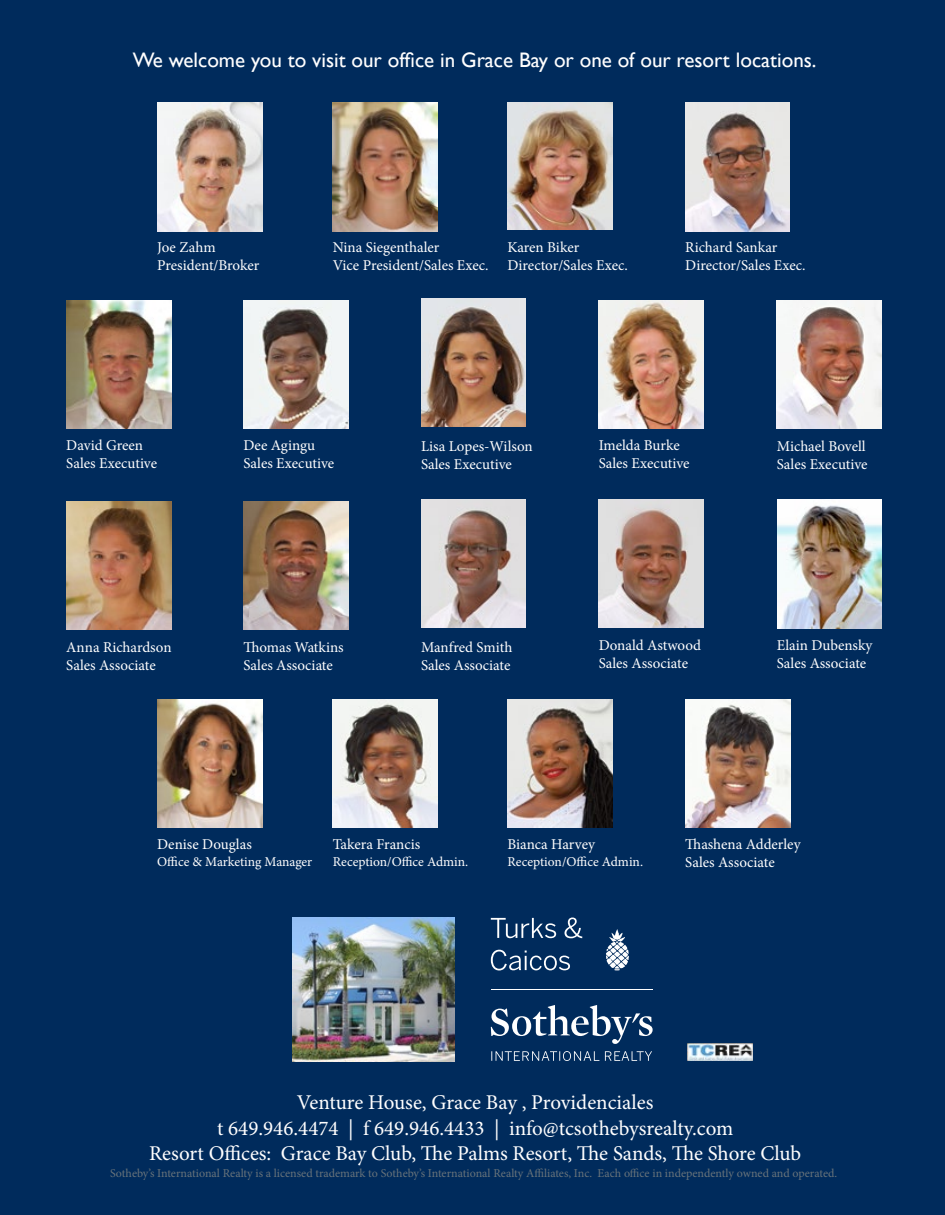
<style>
.page{position:relative;width:945px;height:1215px;background:#002b5c}
.page>*{position:absolute;margin:0;border:0;box-sizing:border-box;transform-origin:0 0}
.t1{font:21px/25.2px "Minion Pro";color:#fff;text-align:center}
.t2{font:21px "Gill Sans";color:#fff}
.t3{font:15px/18px "Minion Pro";color:#fff}
.t4{font:13.5px "Minion Pro";color:#fff}
.t5{font:12px "Minion Pro";color:#68737a}
</style>
<div class="page">
<img style="left:777px;top:300px;width:105px;height:129px">
<img style="left:508px;top:699px;width:104px;height:129px">
<img style="left:157px;top:699px;width:105px;height:129px">
<img style="left:333px;top:699px;width:105px;height:129px">
<img style="left:685px;top:699px;width:105px;height:128px">
<img style="left:66px;top:300px;width:105px;height:128px">
<img style="left:243px;top:300px;width:105px;height:128px">
<img style="left:421px;top:299px;width:105px;height:128px">
<img style="left:599px;top:300px;width:105px;height:128px">
<img style="left:508px;top:103px;width:104px;height:127px">
<img style="left:685px;top:103px;width:105px;height:128px">
<img style="left:333px;top:103px;width:105px;height:128px">
<img style="left:157px;top:103px;width:105px;height:128px">
<hr style="left:491px;top:989px;width:162px;height:1px;background:#fff">
<svg style="left:491px;top:1005px;width:162px;height:39px"></svg>
<svg style="left:491px;top:1051px;width:161px;height:10px"></svg>
<svg style="left:491px;top:918px;width:65px;height:20px"></svg>
<svg style="left:565px;top:918px;width:17px;height:20px"></svg>
<svg style="left:491px;top:950px;width:79px;height:20px"></svg>
<svg style="left:606px;top:929px;width:23px;height:42px"></svg>
<img style="left:292px;top:918px;width:162px;height:143px">
<img style="left:66px;top:501px;width:105px;height:128px">
<img style="left:421px;top:500px;width:105px;height:128px">
<img style="left:243px;top:501px;width:105px;height:129px">
<img style="left:599px;top:500px;width:105px;height:128px">
<img style="left:687px;top:1044px;width:65px;height:17px">
<img style="left:777px;top:500px;width:105px;height:128px">
<h1 class="t2" style="left:133px;top:47px;width:685px">We welcome you to visit our office in Grace Bay or one of our resort locations.</h1>
<p class="t3" style="left:157px;top:238px;width:104px">Joe Zahm<br>President/Broker</p>
<p class="t3" style="left:333px;top:238px;width:157px">Nina Siegenthaler<br>Vice President/Sales Exec.</p>
<p class="t3" style="left:508px;top:238px;width:122px">Karen Biker<br>Director/Sales Exec.</p>
<p class="t3" style="left:685px;top:238px;width:122px">Richard Sankar<br>Director/Sales Exec.</p>
<p class="t3" style="left:66px;top:436px;width:92px">David Green<br>Sales Executive</p>
<p class="t3" style="left:243px;top:436px;width:92px">Dee Agingu<br>Sales Executive</p>
<p class="t3" style="left:421px;top:437px;width:113px">Lisa Lopes-Wilson<br>Sales Executive</p>
<p class="t3" style="left:599px;top:436px;width:92px">Imelda Burke<br>Sales Executive</p>
<p class="t3" style="left:777px;top:437px;width:92px">Michael Bovell<br>Sales Executive</p>
<p class="t3" style="left:66px;top:638px;width:107px">Anna Richardson<br>Sales Associate</p>
<p class="t3" style="left:599px;top:637px;width:104px">Donald Astwood<br>Sales Associate</p>
<p class="t3" style="left:777px;top:637px;width:97px">Elain Dubensky<br>Sales Associate</p>
<p class="t3" style="left:243px;top:638px;width:102px">Thomas Watkins<br>Sales Associate</p>
<p class="t3" style="left:421px;top:638px;width:93px">Manfred Smith<br>Sales Associate</p>
<p class="t3" style="left:157px;top:836px;width:96px">Denise Douglas</p>
<p class="t4" style="left:157px;top:852px;width:157px">Office &amp; Marketing Manager</p>
<p class="t3" style="left:333px;top:836px;width:89px">Takera Francis</p>
<p class="t4" style="left:333px;top:852px;width:137px">Reception/Office Admin.</p>
<p class="t3" style="left:508px;top:836px;width:89px">Bianca Harvey</p>
<p class="t4" style="left:508px;top:852px;width:137px">Reception/Office Admin.</p>
<p class="t3" style="left:685px;top:836px;width:117px">Thashena Adderley<br>Sales Associate</p>
<h1 class="t1" style="left:149px;top:1090px;width:654px">Venture House, Grace Bay , Providenciales<br>t 649.946.4474 | f 649.946.4433 | info@tcsothebysrealty.com<br>Resort Offices: Grace Bay Club, The Palms Resort, The Sands, The Shore Club</h1>
<p class="t5" style="left:110px;top:1165px;width:729px">Sotheby’s International Realty is a licensed trademark to Sotheby’s International Realty Affiliates, Inc. Each office in independently owned and operated.</p>
</div>
